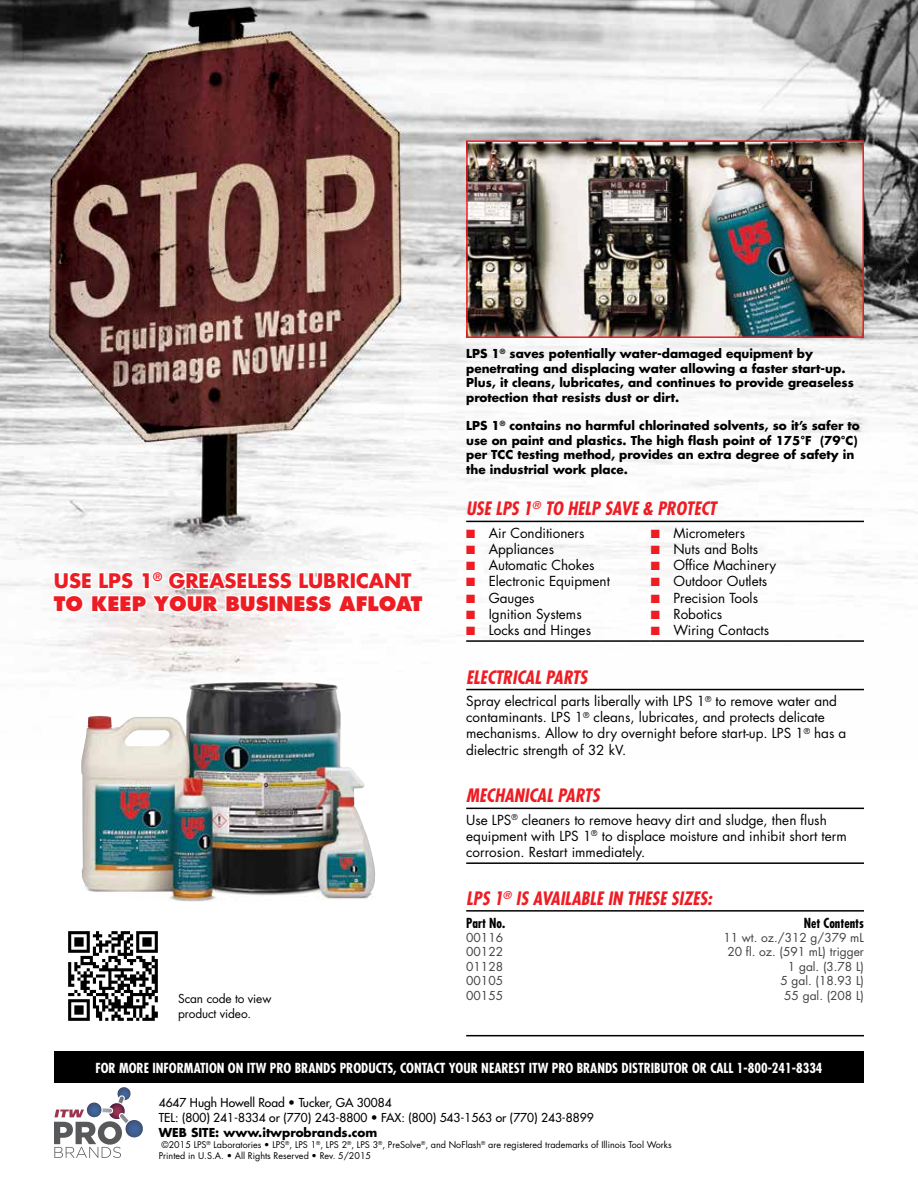
<style>
.page{position:relative;width:918px;height:1188px;background:#fff}
.page>*{position:absolute;margin:0;border:0;box-sizing:border-box;transform-origin:0 0}
.t1{font:700 19.5px/23.4px "Futura";color:#ed1d24}
.t2{font:italic 700 condensed 18px "Futura";color:#ed1d24}
.t3{font:13.5px/16.2px "Futura";color:#000}
.t4{font:700 condensed 13.5px "Futura";color:#fff}
.t5{font:700 condensed 13.5px "Futura";color:#000;scale:.95 1}
.t6{font:700 12px/14.4px "Futura";color:#000}
.t7{font:12px "Futura";color:#414042}
.t8{font:12px/15px "Futura";color:#000}
.t9{font:12px/14.4px "Futura";letter-spacing:-.01em;color:#000}
.t10{font:9px/10.8px "Futura";color:#000}
.s1{font-weight:800}
.s2{color:#ed1d24}
</style>
<div class="page">
<img style="left:0;top:0;width:918px;height:691px">
<svg style="left:51px;top:559px;width:374px;height:56px"></svg>
<img style="left:80px;top:682px;width:298px;height:220px">
<hr style="left:466px;top:689px;width:398px;height:1px;background:#000">
<hr style="left:466px;top:808px;width:398px;height:1px;background:#000">
<hr style="left:466px;top:862px;width:398px;height:2px;background:#000">
<hr style="left:466px;top:910px;width:398px;height:2px;background:#000">
<hr style="left:466px;top:1035px;width:398px;height:1px;background:#000">
<hr style="left:466px;top:521px;width:185px;height:1px;background:#000">
<hr style="left:651px;top:521px;width:213px;height:1px;background:#000">
<hr style="left:466px;top:640px;width:185px;height:2px;background:#000">
<hr style="left:651px;top:640px;width:213px;height:2px;background:#000">
<img style="left:469px;top:143px;width:392px;height:192px">
<div style="left:466px;top:140px;width:398px;height:198px;border:2px solid #ed1d24"></div>
<img style="left:68px;top:931px;width:90px;height:90px">
<div style="left:54px;top:1051px;width:810px;height:32px;background:#000"></div>
<svg style="left:54px;top:1087px;width:89px;height:71px"></svg>
<h1 class="t1" style="left:54px;top:569px;width:370px">USE LPS 1<sup>®</sup> GREASELESS LUBRICANT<br><span class="s1">TO KEEP YOUR BUSINESS AFLOAT</span></h1>
<p class="t9" style="left:178px;top:992px;width:95px">Scan code to view product video.</p>
<p class="t6" style="left:466px;top:347px;width:389px">LPS 1<sup>®</sup> saves potentially water-damaged equipment by penetrating and displacing water allowing a faster start-up.<br>Plus, it cleans, lubricates, and continues to provide greaseless protection that resists dust or dirt.</p>
<p class="t6" style="left:466px;top:419px;width:395px">LPS 1<sup>®</sup> contains no harmful chlorinated solvents, so it’s safer to use on paint and plastics. The high flash point of 175°F (79°C) per TCC testing method, provides an extra degree of safety in the industrial work place.</p>
<h2 class="t2" style="left:466px;top:498px;width:252px">USE LPS 1<sup>®</sup> TO HELP SAVE &amp; PROTECT</h2>
<p class="t3" style="left:466px;top:525px;width:120px"><span class="s2">■</span> Air Conditioners</p>
<p class="t3" style="left:466px;top:541px;width:89px"><span class="s2">■</span> Appliances</p>
<p class="t3" style="left:466px;top:557px;width:130px"><span class="s2">■</span> Automatic Chokes</p>
<p class="t3" style="left:466px;top:574px;width:145px"><span class="s2">■</span> Electronic Equipment</p>
<p class="t3" style="left:466px;top:590px;width:70px"><span class="s2">■</span> Gauges</p>
<p class="t3" style="left:466px;top:606px;width:117px"><span class="s2">■</span> Ignition Systems</p>
<p class="t3" style="left:466px;top:622px;width:126px"><span class="s2">■</span> Locks and Hinges</p>
<p class="t3" style="left:651px;top:525px;width:96px"><span class="s2">■</span> Micrometers</p>
<p class="t3" style="left:651px;top:541px;width:109px"><span class="s2">■</span> Nuts and Bolts</p>
<p class="t3" style="left:651px;top:557px;width:127px"><span class="s2">■</span> Office Machinery</p>
<p class="t3" style="left:651px;top:574px;width:118px"><span class="s2">■</span> Outdoor Outlets</p>
<p class="t3" style="left:651px;top:590px;width:109px"><span class="s2">■</span> Precision Tools</p>
<p class="t3" style="left:651px;top:606px;width:73px"><span class="s2">■</span> Robotics</p>
<p class="t3" style="left:651px;top:622px;width:120px"><span class="s2">■</span> Wiring Contacts</p>
<h2 class="t2" style="left:466px;top:666px;width:123px">ELECTRICAL PARTS</h2>
<p class="t3" style="left:466px;top:693px;width:382px">Spray electrical parts liberally with LPS 1<sup>®</sup> to remove water and contaminants. LPS 1<sup>®</sup> cleans, lubricates, and protects delicate mechanisms. Allow to dry overnight before start-up. LPS 1<sup>®</sup> has a dielectric strength of 32 kV.</p>
<h2 class="t2" style="left:466px;top:785px;width:135px">MECHANICAL PARTS</h2>
<p class="t3" style="left:466px;top:812px;width:382px">Use LPS<sup>®</sup> cleaners to remove heavy dirt and sludge, then flush equipment with LPS 1<sup>®</sup> to displace moisture and inhibit short term corrosion. Restart immediately.</p>
<h2 class="t2" style="left:466px;top:887px;width:247px">LPS 1<sup>®</sup> IS AVAILABLE IN THESE SIZES:</h2>
<p class="t5" style="left:466px;top:914px;width:43px">Part No.</p>
<p class="t5" style="left:804px;top:914px;width:65px">Net Contents</p>
<p class="t7" style="left:466px;top:930px;width:38px">00116</p>
<p class="t7" style="left:723px;top:930px;width:142px">11 wt. oz./312 g/379 mL</p>
<p class="t7" style="left:466px;top:944px;width:38px">00122</p>
<p class="t7" style="left:727px;top:944px;width:138px">20 fl. oz. (591 mL) trigger</p>
<p class="t7" style="left:466px;top:959px;width:38px">01128</p>
<p class="t7" style="left:788px;top:959px;width:78px">1 gal. (3.78 L)</p>
<p class="t7" style="left:466px;top:973px;width:38px">00105</p>
<p class="t7" style="left:781px;top:973px;width:85px">5 gal. (18.93 L)</p>
<p class="t7" style="left:466px;top:987px;width:38px">00155</p>
<p class="t7" style="left:784px;top:987px;width:81px">55 gal. (208 L)</p>
<p class="t4" style="left:95px;top:1060px;width:729px">FOR MORE INFORMATION ON ITW PRO BRANDS PRODUCTS, CONTACT YOUR NEAREST ITW PRO BRANDS DISTRIBUTOR OR CALL 1-800-241-8334</p>
<p class="t8" style="left:159px;top:1095px;width:436px">4647 Hugh Howell Road • Tucker, GA 30084<br>TEL: (800) 241-8334 or (770) 243-8800 • FAX: (800) 543-1563 or (770) 243-8899</p>
<p class="t6" style="left:159px;top:1125px;width:220px">WEB SITE: www.itwprobrands.com</p>
<p class="t10" style="left:159px;top:1139px;width:514px;text-indent:3px">©2015 LPS<sup>®</sup> Laboratories • LPS<sup>®</sup>, LPS 1<sup>®</sup>, LPS 2<sup>®</sup>, LPS 3<sup>®</sup>, PreSolve<sup>®</sup>, and NoFlash<sup>®</sup> are registered trademarks of Illinois Tool Works<br>Printed in U.S.A. • All Rights Reserved • Rev. 5/2015</p>
</div>
